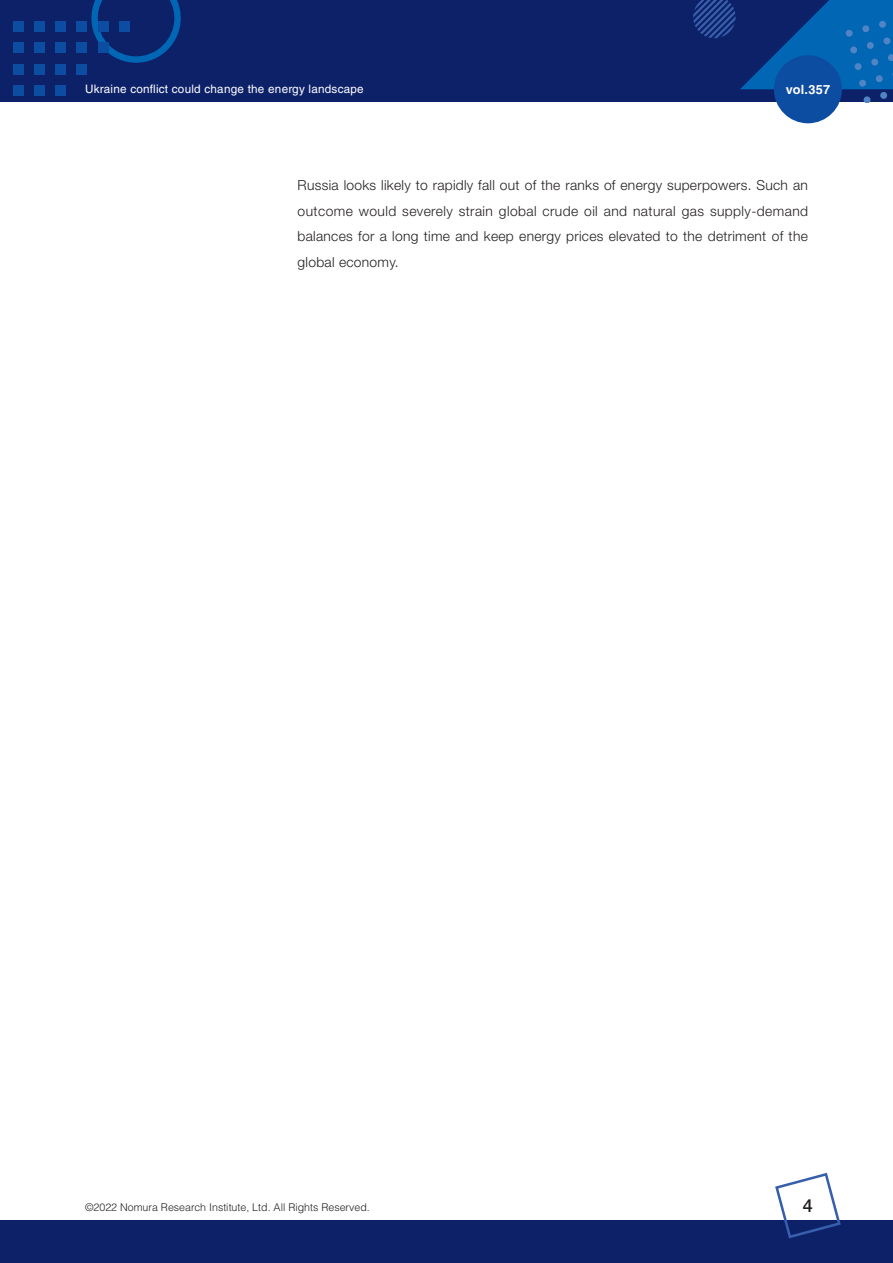
<style>
.page{position:relative;width:893px;height:1263px;background:#fff}
.page>*{position:absolute;margin:0;border:0;box-sizing:border-box;transform-origin:0 0}
.t1{font:500 18px "Helvetica Neue";color:#231f20}
.t2{font:300 13.8px/25.5px "Helvetica Neue";letter-spacing:.02em;color:#231f20;text-align:justify}
.t3{font:700 12.75px "Helvetica LT Std";letter-spacing:.02em;color:#fff}
.t4{font:11.7px "Helvetica LT Std";letter-spacing:.02em;color:#fff}
.t5{font:300 10.65px "Helvetica LT Std";color:#231f20}
</style>
<div class="page">
<div style="left:0;top:0;width:893px;height:102px;background:#0d2169"></div>
<svg style="left:91px;top:0;width:90px;height:63px"></svg>
<svg style="left:693px;top:0;width:200px;height:102px"></svg>
<div style="left:13px;top:21px;width:10px;height:11px;background:#0d4da1"></div>
<div style="left:34px;top:21px;width:11px;height:11px;background:#0d4da1"></div>
<div style="left:55px;top:21px;width:11px;height:11px;background:#0d4da1"></div>
<div style="left:77px;top:21px;width:10px;height:11px;background:#0d4da1"></div>
<div style="left:98px;top:21px;width:10px;height:11px;background:#0d4da1"></div>
<div style="left:119px;top:21px;width:11px;height:11px;background:#0d4da1"></div>
<div style="left:13px;top:43px;width:10px;height:10px;background:#0d4da1"></div>
<div style="left:34px;top:43px;width:11px;height:10px;background:#0d4da1"></div>
<div style="left:55px;top:43px;width:11px;height:10px;background:#0d4da1"></div>
<div style="left:77px;top:43px;width:10px;height:10px;background:#0d4da1"></div>
<div style="left:98px;top:43px;width:10px;height:10px;background:#0d4da1"></div>
<div style="left:13px;top:64px;width:10px;height:10px;background:#0d4da1"></div>
<div style="left:34px;top:64px;width:11px;height:10px;background:#0d4da1"></div>
<div style="left:55px;top:64px;width:11px;height:10px;background:#0d4da1"></div>
<div style="left:77px;top:64px;width:10px;height:10px;background:#0d4da1"></div>
<div style="left:13px;top:85px;width:10px;height:11px;background:#0d4da1"></div>
<div style="left:34px;top:85px;width:11px;height:11px;background:#0d4da1"></div>
<div style="left:55px;top:85px;width:11px;height:11px;background:#0d4da1"></div>
<div style="left:0;top:1220px;width:893px;height:43px;background:#0d2169"></div>
<svg style="left:775px;top:1172px;width:66px;height:67px"></svg>
<div style="left:774px;top:55px;width:68px;height:68px;background:#0d4da1;border-radius:50%"></div>
<p class="t4" style="left:85px;top:82px;width:280px">Ukraine conflict could change the energy landscape</p>
<p class="t3" style="left:786px;top:81px;width:46px">vol.357</p>
<p class="t2" style="left:298px;top:172px;width:512px">Russia looks likely to rapidly fall out of the ranks of energy superpowers. Such an outcome would severely strain global crude oil and natural gas supply-demand balances for a long time and keep energy prices elevated to the detriment of the global economy.</p>
<p class="t5" style="left:85px;top:1201px;width:286px">©2022 Nomura Research Institute, Ltd. All Rights Reserved.</p>
<h1 class="t1" style="left:803px;top:1194px;width:12px">4</h1>
</div>
